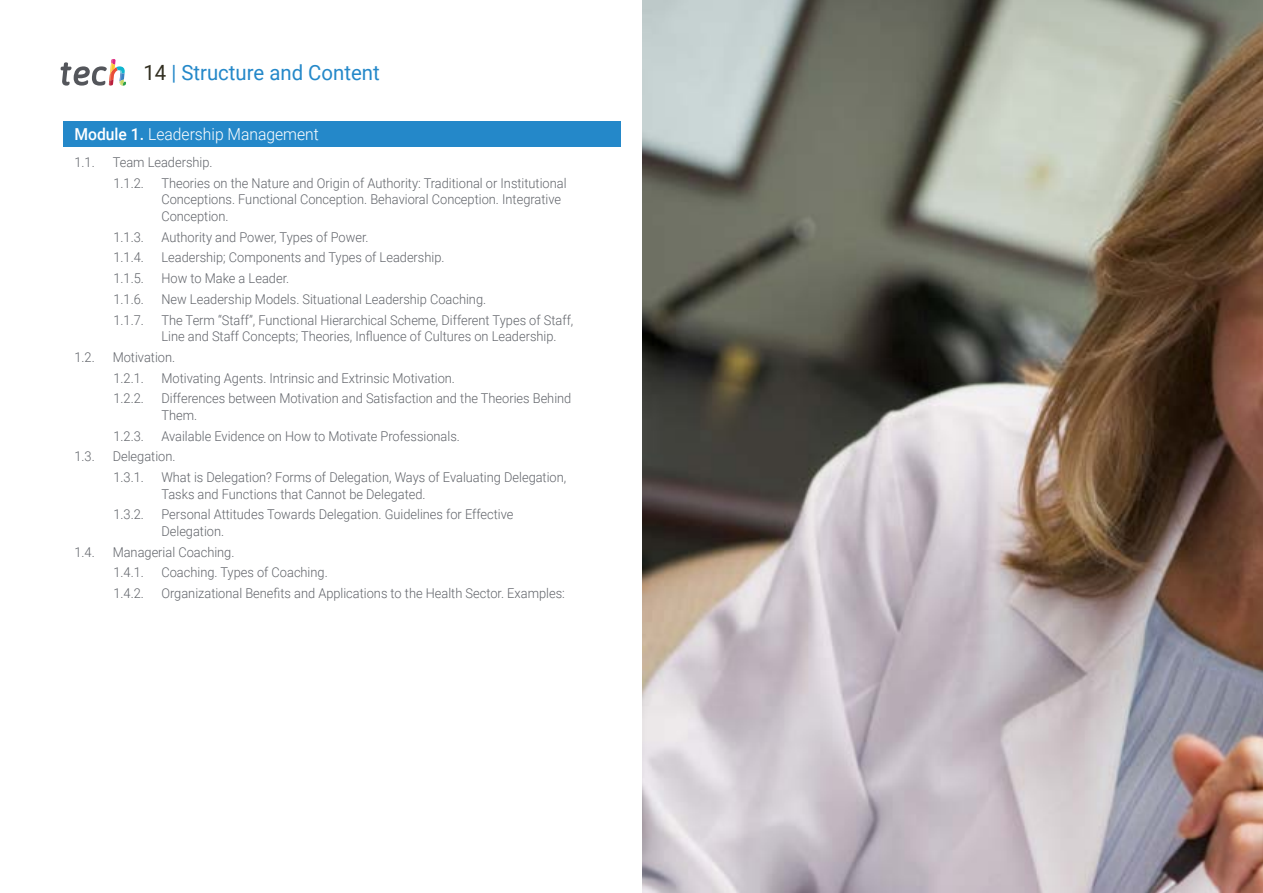
<style>
.page{position:relative;width:1263px;height:893px;background:#fff}
.page>*{position:absolute;margin:0;border:0;box-sizing:border-box;transform-origin:0 0}
.t1{font:21px "Roboto";color:#2488c9}
.t2{font:300 16.5px "Roboto";color:#fff;scale:.95 1}
.t3{font:300 13.5px/16.5px "Roboto";color:#61646a;scale:.95 1}
.s1{color:#312e20}
.s2{font-weight:500}
</style>
<div class="page">
<div style="left:63px;top:121px;width:558px;height:25px;background:#2488c9"></div>
<img style="left:642px;top:0;width:621px;height:893px">
<svg style="left:61px;top:59px;width:65px;height:27px"></svg>
<h1 class="t1" style="left:144px;top:57px;width:238px"><span class="s1">14</span> | Structure and Content</h1>
<p class="t2" style="left:74px;top:123px;width:259px"><span class="s2">Module 1.</span> Leadership Management</p>
<p class="t3" style="left:74px;top:154px;width:23px">1.1.</p>
<p class="t3" style="left:113px;top:151px;width:107px;line-height:20.7px">Team Leadership.<br>1.1.2.</p>
<p class="t3" style="left:161px;top:174px;width:428px">Theories on the Nature and Origin of Authority: Traditional or Institutional<br>Conceptions. Functional Conception. Behavioral Conception. Integrative<br>Conception.</p>
<p class="t3" style="left:113px;top:228px;width:34px">1.1.3.</p>
<p class="t3" style="left:161px;top:228px;width:220px">Authority and Power, Types of Power.</p>
<p class="t3" style="left:113px;top:249px;width:34px">1.1.4.</p>
<p class="t3" style="left:161px;top:249px;width:299px">Leadership; Components and Types of Leadership.</p>
<p class="t3" style="left:113px;top:270px;width:34px">1.1.5.</p>
<p class="t3" style="left:161px;top:270px;width:136px">How to Make a Leader.</p>
<p class="t3" style="left:113px;top:290px;width:34px">1.1.6.</p>
<p class="t3" style="left:161px;top:290px;width:343px">New Leadership Models. Situational Leadership Coaching.</p>
<p class="t3" style="left:113px;top:311px;width:34px">1.1.7.</p>
<p class="t3" style="left:161px;top:311px;width:435px">The Term “Staff”, Functional Hierarchical Scheme, Different Types of Staff,<br>Line and Staff Concepts; Theories, Influence of Cultures on Leadership.</p>
<p class="t3" style="left:74px;top:348px;width:23px">1.2.</p>
<p class="t3" style="left:113px;top:346px;width:67px;line-height:20.7px">Motivation.<br>1.2.1.</p>
<p class="t3" style="left:161px;top:369px;width:311px">Motivating Agents. Intrinsic and Extrinsic Motivation.</p>
<p class="t3" style="left:113px;top:390px;width:34px">1.2.2.</p>
<p class="t3" style="left:161px;top:390px;width:433px">Differences between Motivation and Satisfaction and the Theories Behind<br>Them.</p>
<p class="t3" style="left:113px;top:427px;width:34px">1.2.3.</p>
<p class="t3" style="left:161px;top:427px;width:316px">Available Evidence on How to Motivate Professionals.</p>
<p class="t3" style="left:74px;top:448px;width:23px">1.3.</p>
<p class="t3" style="left:113px;top:446px;width:68px;line-height:20.7px">Delegation.<br>1.3.1.</p>
<p class="t3" style="left:161px;top:468px;width:428px">What is Delegation? Forms of Delegation, Ways of Evaluating Delegation,<br>Tasks and Functions that Cannot be Delegated.</p>
<p class="t3" style="left:113px;top:506px;width:34px">1.3.2.</p>
<p class="t3" style="left:161px;top:506px;width:372px">Personal Attitudes Towards Delegation. Guidelines for Effective<br>Delegation.</p>
<p class="t3" style="left:74px;top:543px;width:23px">1.4.</p>
<p class="t3" style="left:113px;top:541px;width:130px;line-height:20.7px">Managerial Coaching.<br>1.4.1.</p>
<p class="t3" style="left:161px;top:564px;width:177px">Coaching. Types of Coaching.</p>
<p class="t3" style="left:113px;top:584px;width:34px">1.4.2.</p>
<p class="t3" style="left:161px;top:584px;width:426px">Organizational Benefits and Applications to the Health Sector. Examples:</p>
</div>
